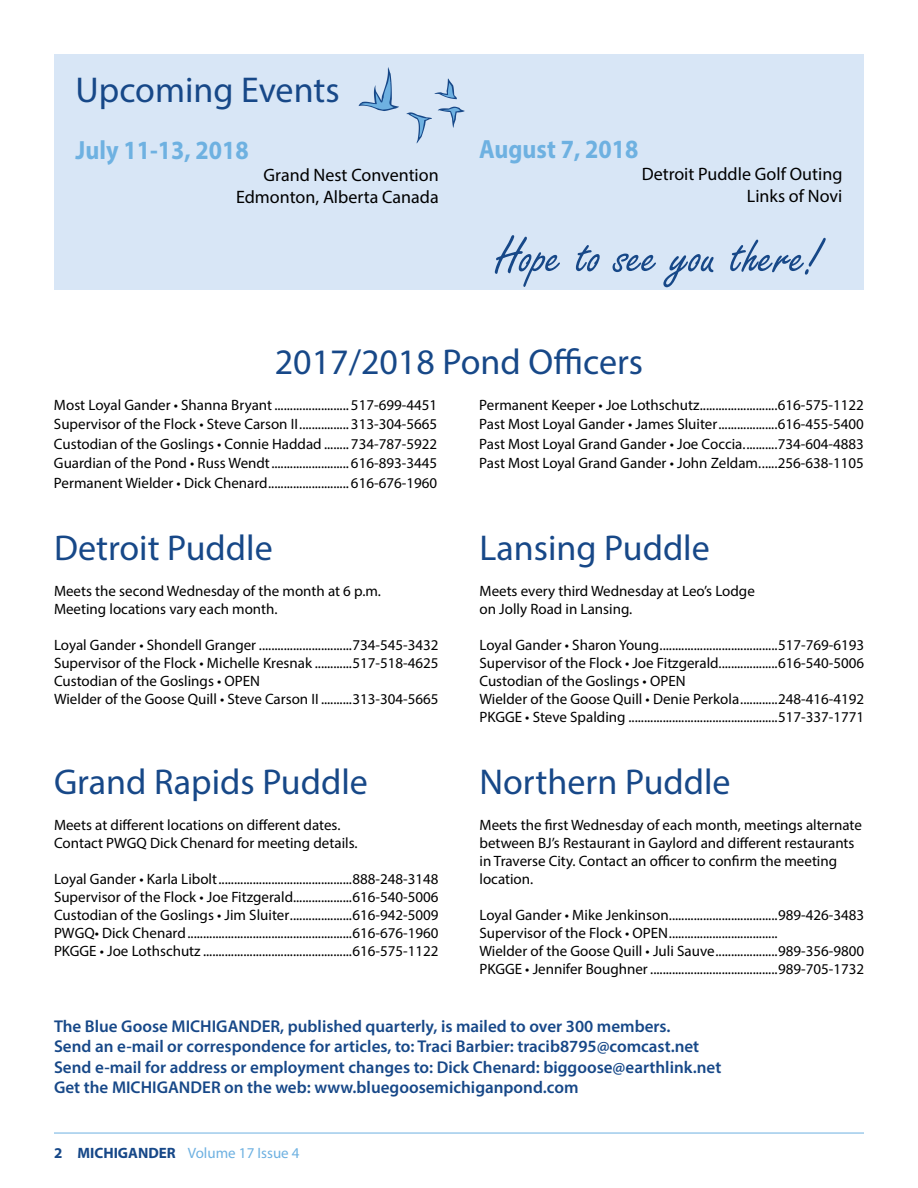
<style>
.page{position:relative;width:918px;height:1188px;background:#fff}
.page>*{position:absolute;margin:0;border:0;box-sizing:border-box;transform-origin:0 0}
.t1{font:54px "Freestyle Script";color:#174888}
.t2{font:36px "Myriad Pro";color:#174888}
.t3{font:700 26.4px "Myriad Pro";color:#6eb1e1;scale:.91 1}
.t4{font:18px/21.8px "Myriad Pro";color:#000;text-align:right}
.t5{font:600 17.1px/20.5px "Myriad Pro";color:#174888}
.t6{font:15px/18px "Myriad Pro";color:#000}
.t7{font:15px "Myriad Pro";color:#6eb1e1}
.s1{font-weight:700;color:#174888}
</style>
<div class="page">
<hr style="left:54px;top:1133px;width:810px;height:1px;background:#6eb1e1">
<div style="left:54px;top:54px;width:810px;height:235px;background:#d8e6f6"></div>
<svg style="left:406px;top:112px;width:26px;height:31px"></svg>
<svg style="left:438px;top:107px;width:27px;height:21px"></svg>
<svg style="left:359px;top:67px;width:40px;height:44px"></svg>
<svg style="left:435px;top:79px;width:22px;height:20px"></svg>
<h2 class="t2" style="left:76px;top:67px;width:266px">Upcoming Events</h2>
<h3 class="t3" style="left:76px;top:133px;width:192px">July 11-13, 2018</h3>
<p class="t4" style="left:236px;top:164px;width:204px">Grand Nest Convention<br>Edmonton, Alberta Canada</p>
<h3 class="t3" style="left:479px;top:132px;width:176px">August 7, 2018</h3>
<p class="t4" style="left:642px;top:163px;width:202px">Detroit Puddle Golf Outing<br>Links of Novi</p>
<h1 class="t1" style="left:496px;top:227px;width:326px">Hope to see you there!</h1>
<h2 class="t2" style="left:275px;top:340px;width:370px">2017/2018 Pond Officers</h2>
<p class="t6" style="left:54px;top:395px;width:385px;line-height:19.5px;text-align:justify">Most Loyal Gander • Shanna Bryant........................ 517-699-4451<br>Supervisor of the Flock • Steve Carson II................ 313-304-5665<br>Custodian of the Goslings • Connie Haddad ........ 734-787-5922<br>Guardian of the Pond • Russ Wendt......................... 616-893-3445<br>Permanent Wielder • Dick Chenard.......................... 616-676-1960</p>
<p class="t6" style="left:479px;top:395px;width:386px;line-height:19.5px;text-align:justify">Permanent Keeper • Joe Lothschutz.........................616-575-1122<br>Past Most Loyal Gander • James Sluiter...................616-455-5400<br>Past Most Loyal Grand Gander • Joe Coccia...........734-604-4883<br>Past Most Loyal Grand Gander • John Zeldam......256-638-1105</p>
<h2 class="t2" style="left:54px;top:526px;width:220px">Detroit Puddle</h2>
<p class="t6" style="left:54px;top:582px;width:329px">Meets the second Wednesday of the month at 6 p.m.<br>Meeting locations vary each month.</p>
<p class="t6" style="left:54px;top:636px;width:386px">Loyal Gander • Shondell Granger ..............................734-545-3432<br>Supervisor of the Flock • Michelle Kresnak ............517-518-4625<br>Custodian of the Goslings • OPEN<br>Wielder of the Goose Quill • Steve Carson II ..........313-304-5665</p>
<h2 class="t2" style="left:54px;top:759px;width:315px">Grand Rapids Puddle</h2>
<p class="t6" style="left:54px;top:815px;width:305px">Meets at different locations on different dates.<br>Contact PWGQ Dick Chenard for meeting details.</p>
<p class="t6" style="left:54px;top:869px;width:386px;text-align:justify">Loyal Gander • Karla Libolt...........................................888-248-3148<br>Supervisor of the Flock • Joe Fitzgerald...................616-540-5006<br>Custodian of the Goslings • Jim Sluiter....................616-942-5009<br>PWGQ• Dick Chenard.....................................................616-676-1960<br>PKGGE • Joe Lothschutz ................................................616-575-1122</p>
<h2 class="t2" style="left:480px;top:526px;width:232px">Lansing Puddle</h2>
<p class="t6" style="left:480px;top:582px;width:277px">Meets every third Wednesday at Leo’s Lodge on Jolly Road in Lansing.</p>
<p class="t6" style="left:480px;top:636px;width:386px">Loyal Gander • Sharon Young......................................517-769-6193<br>Supervisor of the Flock • Joe Fitzgerald...................616-540-5006<br>Custodian of the Goslings • OPEN<br>Wielder of the Goose Quill • Denie Perkola............248-416-4192<br>PKGGE • Steve Spalding ................................................517-337-1771</p>
<h2 class="t2" style="left:480px;top:759px;width:253px">Northern Puddle</h2>
<p class="t6" style="left:480px;top:815px;width:384px">Meets the first Wednesday of each month, meetings alternate between BJ’s Restaurant in Gaylord and different restaurants in Traverse City. Contact an officer to confirm the meeting location.</p>
<p class="t6" style="left:480px;top:905px;width:386px">Loyal Gander • Mike Jenkinson...................................989-426-3483<br>Supervisor of the Flock • OPEN...................................<br>Wielder of the Goose Quill • Juli Sauve....................989-356-9800<br>PKGGE • Jennifer Boughner .........................................989-705-1732</p>
<p class="t5" style="left:54px;top:1015px;width:669px">The Blue Goose MICHIGANDER, published quarterly, is mailed to over 300 members.<br>Send an e-mail or correspondence for articles, to: Traci Barbier: tracib8795@comcast.net Send e-mail for address or employment changes to: Dick Chenard: biggoose@earthlink.net Get the MICHIGANDER on the web: www.bluegoosemichiganpond.com</p>
<p class="t7" style="left:54px;top:1144px;width:247px"><span class="s1">2 MICHIGANDER</span> Volume 17 Issue 4</p>
</div>
